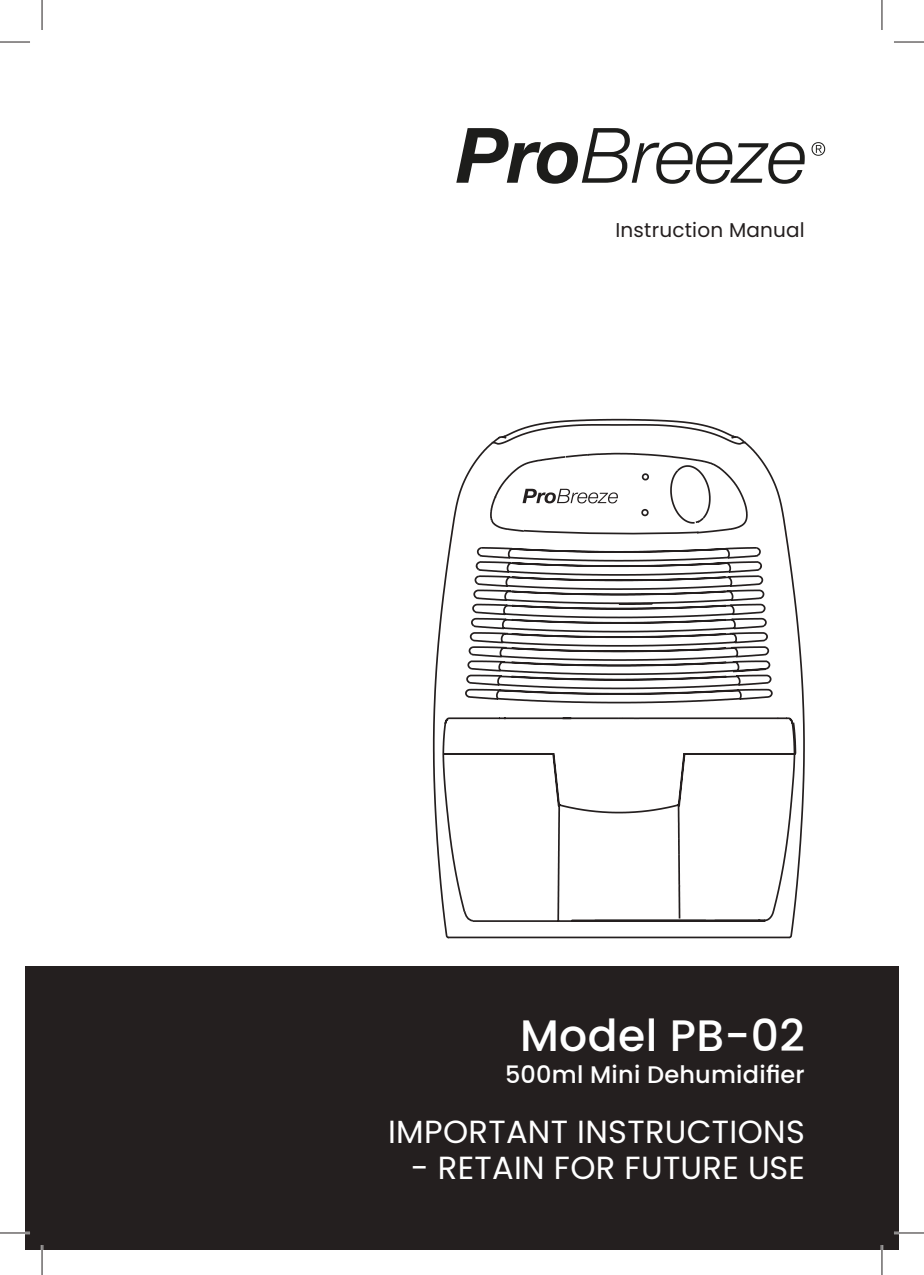
<style>
.page{position:relative;width:924px;height:1275px;background:#fff}
.page>*{position:absolute;margin:0;border:0;box-sizing:border-box;transform-origin:0 0}
.t1{font:500 44px "Poppins";letter-spacing:.01em;color:#fff}
.t2{font:32px "Poppins";letter-spacing:.01em;color:#fff}
.t3{font:500 24px "Poppins";letter-spacing:.01em;color:#fff}
.t4{font:20px "Poppins";letter-spacing:.01em;color:#241f1f}
</style>
<div class="page">
<div style="left:25px;top:966px;width:873px;height:284px;background:#241f1f"></div>
<svg style="left:456px;top:128px;width:348px;height:56px"></svg>
<svg style="left:811px;top:142px;width:13px;height:14px"></svg>
<svg style="left:432px;top:418px;width:372px;height:520px"></svg>
<svg style="left:462px;top:519px;width:308px;height:403px"></svg>
<svg style="left:522px;top:489px;width:95px;height:14px"></svg>
<hr style="left:0;top:1231px;width:30px;height:3px;background:#fff">
<hr style="left:893px;top:1231px;width:30px;height:3px;background:#fff">
<hr style="left:41px;top:1245px;width:2px;height:30px;background:#fff">
<hr style="left:880px;top:1245px;width:2px;height:30px;background:#fff">
<hr style="left:0;top:42px;width:30px;height:1px;background:#241f1f">
<hr style="left:893px;top:42px;width:30px;height:1px;background:#241f1f">
<hr style="left:0;top:1232px;width:30px;height:1px;background:#241f1f">
<hr style="left:893px;top:1232px;width:30px;height:1px;background:#241f1f">
<hr style="left:42px;top:0;width:1px;height:30px;background:#241f1f">
<hr style="left:42px;top:1245px;width:1px;height:30px;background:#241f1f">
<hr style="left:881px;top:0;width:1px;height:30px;background:#241f1f">
<hr style="left:881px;top:1245px;width:1px;height:30px;background:#241f1f">
<p class="t4" style="left:615px;top:218px;width:191px">Instruction Manual</p>
<h1 class="t1" style="left:520px;top:1010px;width:286px">Model PB-02</h1>
<p class="t3" style="left:505px;top:1060px;width:301px">500ml Mini Dehumidifier</p>
<p class="t2" style="left:388px;top:1113px;width:418px">IMPORTANT INSTRUCTIONS</p>
<p class="t2" style="left:411px;top:1149px;width:395px">- RETAIN FOR FUTURE USE</p>
</div>
